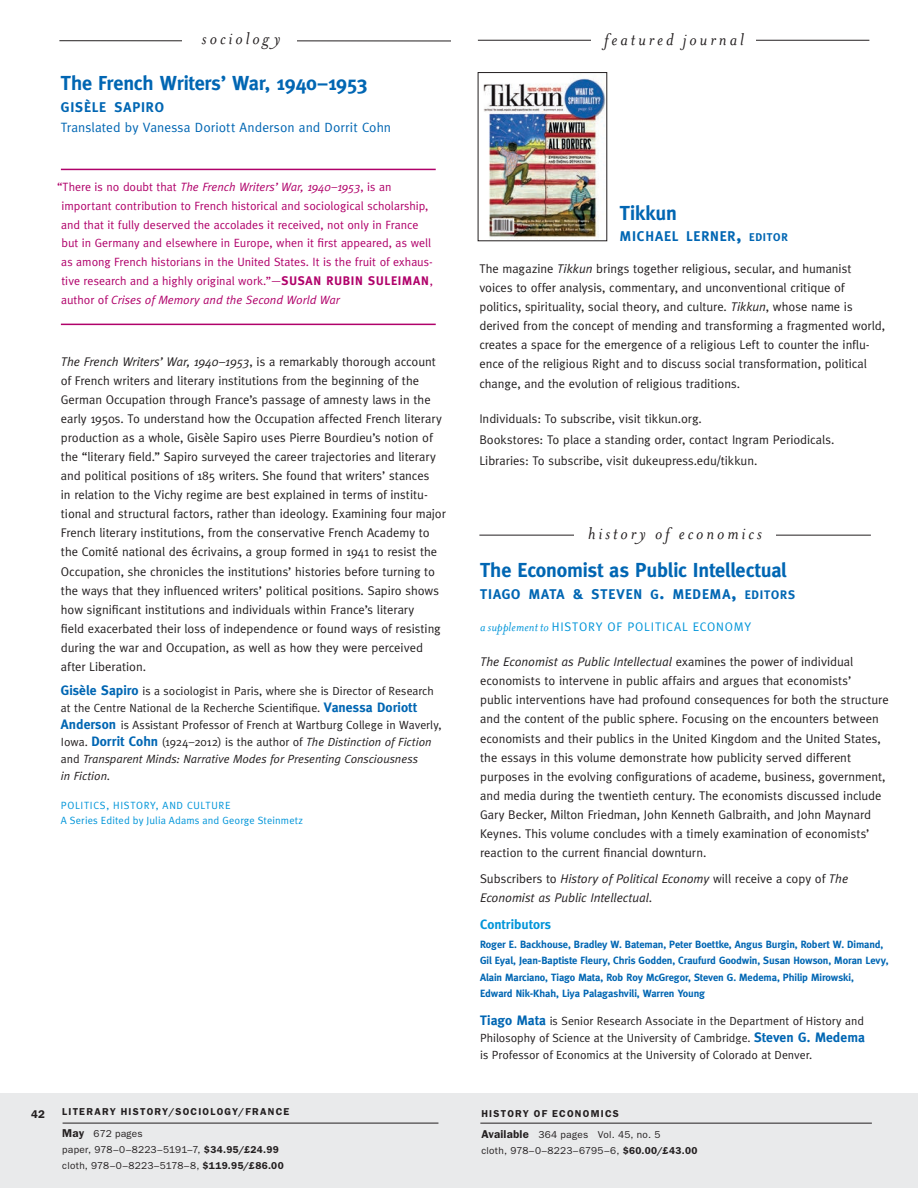
<style>
.page{position:relative;width:918px;height:1188px;background:#fff}
.page>*{position:absolute;margin:0;border:0;box-sizing:border-box;transform-origin:0 0}
._01_Title_midlist{font:700 20.25px "Meta";letter-spacing:-.01em;color:#0166b3}
._07_Text{font:italic 19.5px "Mrs Eaves";letter-spacing:.15em;color:#231f20}
._04_Author_SPECIAL_I{font:700 14.1px "Meta";letter-spacing:.065em;color:#0166b3}
._01_Title_midlist-2{font:700 14.1px "Meta";letter-spacing:.06em;color:#0166b3}
._04_Author_mid_WITH{font:700 14.1px "Meta";letter-spacing:.06em;color:#0166b3}
._04_Author_mid__COMP{font:13.5px "Meta";letter-spacing:.005em;color:#0166b3}
._07_Contributors{font:700 13.5px "Meta";color:#0095d9}
._07_Text-2{font:12.6px/19px "Meta";color:#231f20}
._07_Text-3{font:italic 12.6px/19px "Meta";letter-spacing:-.005em;color:#231f20}
._05_Text__Special_Is{font:12.45px "Meta";letter-spacing:.065em;color:#0095d9}
._06_Lonely_Blurb{font:12px/18.8px "Meta";color:#b0016a}
._09_Author_Bio{font:11.85px/17px "Meta";color:#231f20}
._07_Text-4{font:600 11.25px "Franklin Gothic";color:#231f20}
._07_Contributors_Nam{font:700 10.5px/16.5px "Meta";letter-spacing:-.01em;color:#0166b3}
._08_Series_Info{font:10.5px "Meta";letter-spacing:.015em;color:#0095d9}
._08_Series_Title{font:10.5px "Meta";letter-spacing:.06em;color:#0095d9}
._13_Biblio_ISBN_pric{font:10.05px "Franklin Gothic";letter-spacing:.025em;color:#231f20}
._11_Biblio_Subject_C{font:600 10.05px "Franklin Gothic";letter-spacing:.12em;color:#231f20}
.s1{font-style:italic}
.s2{font-weight:700;font-size:12.45px}
.s3{font-weight:700;font-size:13.65px;color:#0166b3}
.s4{font-size:18.75px}
.s5{font-size:11.25px}
.s6{font-size:15px}
.s7{font-size:13.5px}
.s8{font-size:12.3px}
.s9{font-family:"Mrs Eaves";font-style:italic;font-size:14.25px}
.s10{font-style:normal}
.s11{font-weight:600;font-size:11.4px}
.s12{font-weight:600}
</style>
<div class="page">
<hr style="left:479px;top:535px;width:392px;height:1px;background:#231f20">
<hr style="left:59px;top:40px;width:392px;height:1px;background:#231f20">
<div style="left:0;top:1094px;width:918px;height:94px;background:#e9eaeb"></div>
<div style="left:183px;top:22px;width:114px;height:36px;background:#fff"></div>
<div style="left:574px;top:517px;width:202px;height:36px;background:#fff"></div>
<hr style="left:61px;top:169px;width:375px;height:1px;background:#b0016a">
<hr style="left:61px;top:324px;width:375px;height:1px;background:#b0016a">
<hr style="left:478px;top:40px;width:391px;height:1px;background:#231f20">
<div style="left:592px;top:33px;width:164px;height:38px;background:#fff"></div>
<img style="left:483px;top:78px;width:122px;height:161px">
<hr style="left:63px;top:1123px;width:375px;height:1px;background:#231f20">
<hr style="left:480px;top:1123px;width:392px;height:1px;background:#231f20">
<p class="_07_Text" style="left:202px;top:27px;width:80px">sociolog y</p>
<p class="_01_Title_midlist" style="left:61px;top:71px;width:308px">The French Writers’ War, 1940–1953</p>
<p class="_04_Author_mid_WITH" style="left:61px;top:99px;width:105px">GISÈLE SAPIRO</p>
<p class="_04_Author_mid__COMP" style="left:61px;top:119px;width:332px">Translated by Vanessa Doriott Anderson and Dorrit Cohn</p>
<p class="_06_Lonely_Blurb" style="left:61px;top:178px;width:373px;text-indent:-4px">“There is no doubt that <span class="s1">The French Writers’ War, 1940–1953</span>, is an important contribution to French historical and sociological scholarship, and that it fully deserved the accolades it received, not only in France but in Germany and elsewhere in Europe, when it first appeared, as well as among French historians in the United States. It is the fruit of exhaus&shy;tive research and a highly original work.”—<span class="s2">SUSAN RUBIN SULEIMAN</span>, author of <span class="s1">Crises of Memory and the Second World War</span></p>
<p class="_07_Text-2" style="left:61px;top:352px;width:386px"><span class="s1">The French Writers’ War, 1940–1953</span>, is a remarkably thorough account of French writers and literary institutions from the beginning of the German Occupation through France’s passage of amnesty laws in the early 1950s. To understand how the Occupation affected French literary production as a whole, Gisèle Sapiro uses Pierre Bourdieu’s notion of the “literary field.” Sapiro surveyed the career trajectories and literary and political positions of 185 writers. She found that writers’ stances<br>in relation to the Vichy regime are best explained in terms of institu&shy;tional and structural factors, rather than ideology. Examining four major French literary institutions, from the conservative French Academy to the Comité national des écrivains, a group formed in 1941 to resist the Occupation, she chronicles the institutions’ histories before turning to the ways that they influenced writers’ political positions. Sapiro shows how significant institutions and individuals within France’s literary<br>field exacerbated their loss of independence or found ways of resisting during the war and Occupation, as well as how they were perceived after Liberation.</p>
<p class="_09_Author_Bio" style="left:61px;top:682px;width:382px"><span class="s3">Gisèle Sapiro</span> is a sociologist in Paris, where she is Director of Research at the Centre National de la Recherche Scientifique. <span class="s3">Vanessa Doriott Anderson</span> is Assistant Professor of French at Wartburg College in Waverly, Iowa. <span class="s3">Dorrit Cohn</span> (1924–2012) is the author of <span class="s1">The Distinction of Fiction </span>and <span class="s1">Transparent Minds: Narrative Modes for Presenting Consciousness<br>in Fiction</span>.</p>
<p class="_08_Series_Title" style="left:61px;top:799px;width:171px">POLITICS, HISTORY, AND CULTURE</p>
<p class="_08_Series_Info" style="left:61px;top:814px;width:244px">A Series Edited by Julia Adams and George Steinmetz</p>
<p class="_07_Text" style="left:604px;top:29px;width:141px">featured journal</p>
<p class="_01_Title_midlist" style="left:620px;top:201px;width:58px">Tikkun</p>
<p class="_01_Title_midlist-2" style="left:620px;top:228px;width:170px">MICHAEL LERNER<span class="s4">,</span> <span class="s5">EDITOR</span></p>
<p class="_07_Text-2" style="left:479px;top:259px;width:407px">The magazine <span class="s1">Tikkun</span> brings together religious, secular, and humanist voices to offer analysis, commentary, and unconventional critique of politics, spirituality, social theory, and culture. <span class="s1">Tikkun</span>, whose name is derived from the concept of mending and transforming a fragmented world, creates a space for the emergence of a religious Left to counter the influ&shy;ence of the religious Right and to discuss social transformation, political change, and the evolution of religious traditions.</p>
<p class="_07_Text-2" style="left:479px;top:408px;width:357px;line-height:21px">Individuals: To subscribe, visit tikkun.org.<br>Bookstores: To place a standing order, contact Ingram Periodicals.<br>Libraries: To subscribe, visit dukeupress.edu/tikkun.</p>
<p class="_07_Text" style="left:588px;top:523px;width:175px">history of economics</p>
<p class="_01_Title_midlist" style="left:480px;top:558px;width:308px">The Economist as Public Intellectual</p>
<p class="_04_Author_SPECIAL_I" style="left:480px;top:586px;width:317px">TIAGO MATA <span class="s6">&amp;</span> STEVEN <span class="s7">G</span><span class="s4">.</span> MEDEMA<span class="s4">,</span> <span class="s8">EDITORS</span></p>
<p class="_05_Text__Special_Is" style="left:480px;top:620px;width:272px"><span class="s9">a supplement to</span> HISTORY OF POLITICAL ECONOMY</p>
<p class="_07_Text-2" style="left:480px;top:652px;width:410px"><span class="s1">The Economist as Public Intellectual</span> examines the power of individual economists to intervene in public affairs and argues that economists’<br>public interventions have had profound consequences for both the structure and the content of the public sphere. Focusing on the encounters between economists and their publics in the United Kingdom and the United States, the essays in this volume demonstrate how publicity served different purposes in the evolving configurations of academe, business, government, and media during the twentieth century. The economists discussed include Gary Becker, Milton Friedman, John Kenneth Galbraith, and John Maynard Keynes. This volume concludes with a timely examination of economists’ reaction to the current financial downturn.</p>
<p class="_07_Text-3" style="left:480px;top:869px;width:370px"><span class="s10">Subscribers to</span> History of Political Economy <span class="s10">will receive a copy of</span> The<br>Economist as Public Intellectual<span class="s10">.</span></p>
<p class="_07_Contributors" style="left:480px;top:917px;width:73px">Contributors</p>
<p class="_07_Contributors_Nam" style="left:480px;top:936px;width:410px">Roger E. Backhouse, Bradley W. Bateman, Peter Boettke, Angus Burgin, Robert W. Dimand, Gil Eyal, Jean-Baptiste Fleury, Chris Godden, Craufurd Goodwin, Susan Howson, Moran Levy, Alain Marciano, Tiago Mata, Rob Roy McGregor, Steven G. Medema, Philip Mirowski, Edward Nik-Khah, Liya Palagashvili, Warren Young</p>
<p class="_09_Author_Bio" style="left:480px;top:1013px;width:386px;text-align:justify"><span class="s3">Tiago Mata</span> is Senior Research Associate in the Department of History and Philosophy of Science at the University of Cambridge. <span class="s3">Steven G. Medema </span>is Professor of Economics at the University of Colorado at Denver.</p>
<p class="_11_Biblio_Subject_C" style="left:62px;top:1106px;width:229px">LITERARY HISTORY/SOCIOLOGY/FRANCE</p>
<p class="_13_Biblio_ISBN_pric" style="left:62px;top:1128px;width:82px"><span class="s11">May</span> 672 pages</p>
<p class="_13_Biblio_ISBN_pric" style="left:62px;top:1144px;width:218px">paper, 978–0–8223–5191–7, <span class="s12">$34.95/£24.99</span></p>
<p class="_13_Biblio_ISBN_pric" style="left:62px;top:1160px;width:223px">cloth, 978–0–8223–5178–8, <span class="s12">$119.95/£86.00</span></p>
<p class="_07_Text-4" style="left:31px;top:1108px;width:15px">42</p>
<p class="_11_Biblio_Subject_C" style="left:481px;top:1107px;width:139px">HISTORY OF ECONOMICS</p>
<p class="_13_Biblio_ISBN_pric" style="left:481px;top:1129px;width:181px"><span class="s11">Available</span> 364 pages Vol. 45, no. 5</p>
<p class="_13_Biblio_ISBN_pric" style="left:481px;top:1145px;width:218px">cloth, 978–0–8223–6795–6, <span class="s12">$60.00/£43.00</span></p>
</div>
